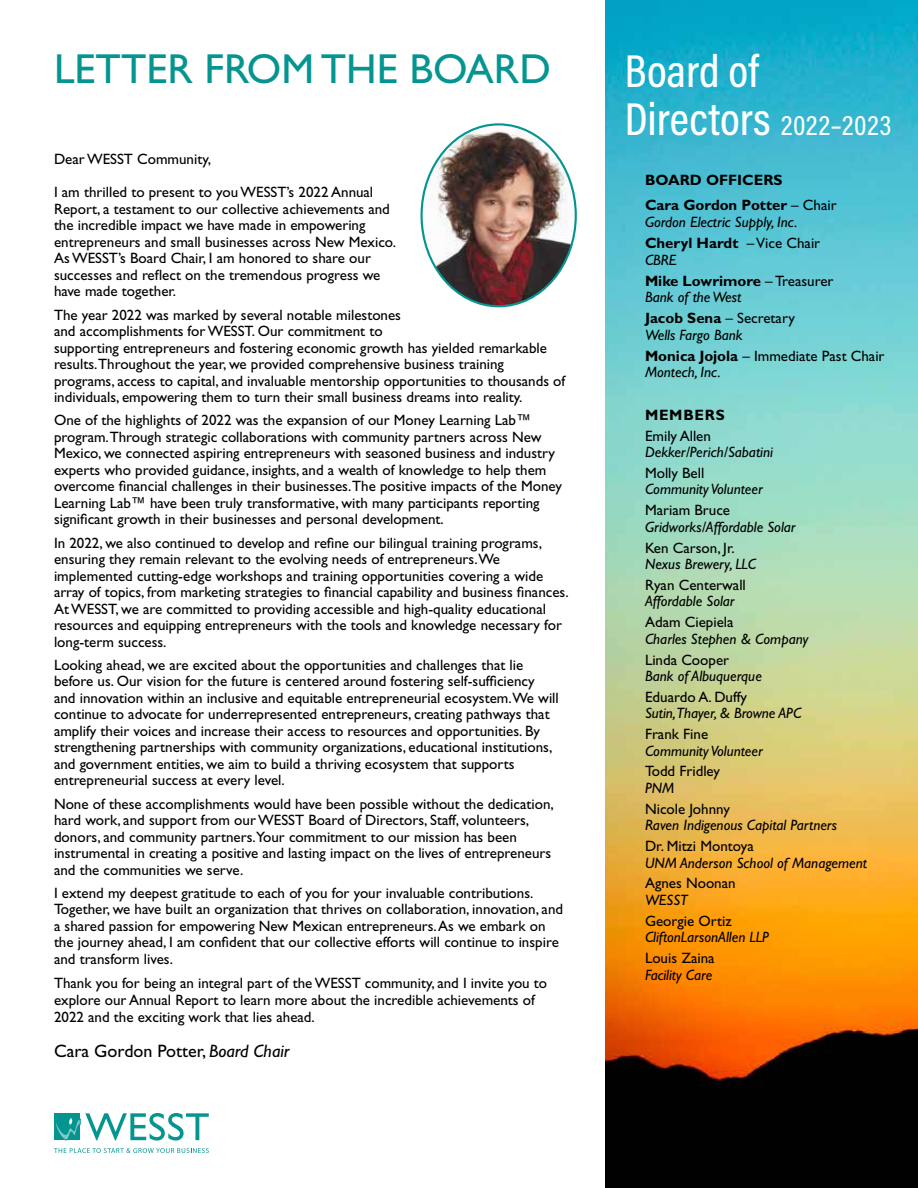
<style>
.page{position:relative;width:918px;height:1188px;background:#fff}
.page>*{position:absolute;margin:0;border:0;box-sizing:border-box;transform-origin:0 0}
.t1{font:500 46.5px/48px "Acumin Pro Cond";color:#fff}
.t2{font:42px "Gill Sans";color:#049591}
.t3{font:18px "Gill Sans";color:#000}
.t4{font:15px/16.5px "Gill Sans";color:#000}
.t5{font:italic 15px/21.1px "Gill Sans";color:#000}
.t6{font:700 15px/25.5px "Gill Sans";color:#000}
.t7{font:700 15px "Gill Sans";letter-spacing:.05em;color:#000}
.s1{font-size:28.5px}
.s2{font-weight:400}
.s3{font-weight:700;font-style:normal}
.s4{font-style:normal}
.s5{font-weight:400;font-style:italic}
.s6{font-style:italic}
.s7{font-weight:700}
</style>
<div class="page">
<svg style="left:54px;top:1148px;width:155px;height:5px"></svg>
<svg style="left:55px;top:1113px;width:154px;height:28px"></svg>
<img style="left:422px;top:126px;width:154px;height:180px">
<img style="left:605px;top:0;width:313px;height:1188px">
<h2 class="t2" style="left:54px;top:45px;width:498px">LETTER FROM THE BOARD</h2>
<h1 class="t1" style="left:625px;top:46px;width:268px">Board of<br>Directors <span class="s1">2022–2023</span></h1>
<p class="t6" style="left:645px;top:167px;width:193px">BOARD OFFICERS<br>Cara Gordon Potter <span class="s2">– Chair</span></p>
<p class="t5" style="left:645px;top:211px;width:177px">Gordon Electric Supply, Inc.<br><span class="s3">Cheryl Hardt</span> <span class="s4">– Vice Chair</span></p>
<p class="t6" style="left:645px;top:249px;width:190px;line-height:21.1px"><span class="s5">CBRE<br></span>Mike Lowrimore <span class="s2">– Treasurer</span></p>
<p class="t5" style="left:645px;top:286px;width:151px">Bank of the West<br><span class="s3">Jacob Sena</span> <span class="s4">– Secretary</span></p>
<p class="t4" style="left:645px;top:324px;width:241px;line-height:21.1px"><span class="s6">Wells Fargo Bank<br></span><span class="s7">Monica Jojola</span> – Immediate Past Chair</p>
<p class="t5" style="left:645px;top:362px;width:77px">Montech, Inc.</p>
<p class="t7" style="left:645px;top:406px;width:81px">MEMBERS</p>
<p class="t4" style="left:645px;top:427px;width:67px">Emily Allen</p>
<p class="t5" style="left:645px;top:441px;width:129px">Dekker/Perich/Sabatini</p>
<p class="t4" style="left:645px;top:465px;width:61px">Molly Bell</p>
<p class="t5" style="left:645px;top:479px;width:119px">Community Volunteer</p>
<p class="t4" style="left:645px;top:502px;width:87px">Mariam Bruce</p>
<p class="t5" style="left:645px;top:516px;width:152px">Gridworks/Affordable Solar</p>
<p class="t4" style="left:645px;top:539px;width:91px">Ken Carson, Jr.</p>
<p class="t5" style="left:645px;top:553px;width:113px">Nexus Brewery, LLC</p>
<p class="t4" style="left:645px;top:577px;width:102px">Ryan Centerwall</p>
<p class="t5" style="left:645px;top:591px;width:91px">Affordable Solar</p>
<p class="t4" style="left:645px;top:614px;width:90px">Adam Ciepiela</p>
<p class="t5" style="left:645px;top:628px;width:165px">Charles Stephen &amp; Company</p>
<p class="t4" style="left:645px;top:651px;width:86px">Linda Cooper</p>
<p class="t5" style="left:645px;top:665px;width:118px">Bank of Albuquerque</p>
<p class="t4" style="left:645px;top:688px;width:104px">Eduardo A. Duffy</p>
<p class="t5" style="left:645px;top:703px;width:158px">Sutin,Thayer, &amp; Browne APC</p>
<p class="t4" style="left:645px;top:726px;width:65px">Frank Fine</p>
<p class="t5" style="left:645px;top:740px;width:119px">Community Volunteer</p>
<p class="t4" style="left:645px;top:763px;width:77px">Todd Fridley</p>
<p class="t5" style="left:645px;top:777px;width:31px">PNM</p>
<p class="t4" style="left:645px;top:800px;width:86px">Nicole Johnny</p>
<p class="t5" style="left:645px;top:815px;width:194px">Raven Indigenous Capital Partners</p>
<p class="t4" style="left:645px;top:838px;width:110px">Dr. Mitzi Montoya</p>
<p class="t5" style="left:645px;top:852px;width:224px">UNM Anderson School of Management</p>
<p class="t4" style="left:645px;top:875px;width:92px">Agnes Noonan</p>
<p class="t5" style="left:645px;top:889px;width:44px">WESST</p>
<p class="t4" style="left:645px;top:912px;width:88px">Georgie Ortiz</p>
<p class="t5" style="left:645px;top:927px;width:125px">CliftonLarsonAllen LLP</p>
<p class="t4" style="left:645px;top:950px;width:71px">Louis Zaina</p>
<p class="t5" style="left:645px;top:964px;width:69px">Facility Care</p>
<p class="t4" style="left:54px;top:151px;width:158px">Dear WESST Community,</p>
<p class="t4" style="left:54px;top:184px;width:344px">I am thrilled to present to you WESST’s 2022 Annual Report, a testament to our collective achievements and the incredible impact we have made in empowering entrepreneurs and small businesses across New Mexico.<br>As WESST’s Board Chair, I am honored to share our successes and reflect on the tremendous progress we have made together.</p>
<p class="t4" style="left:54px;top:306px;width:513px">The year 2022 was marked by several notable milestones<br>and accomplishments for WESST. Our commitment to<br>supporting entrepreneurs and fostering economic growth has yielded remarkable results.Throughout the year, we provided comprehensive business training programs, access to capital, and invaluable mentorship opportunities to thousands of individuals, empowering them to turn their small business dreams into reality.</p>
<p class="t4" style="left:54px;top:412px;width:510px">One of the highlights of 2022 was the expansion of our Money Learning Lab™ program.Through strategic collaborations with community partners across New Mexico, we connected aspiring entrepreneurs with seasoned business and industry experts who provided guidance, insights, and a wealth of knowledge to help them overcome financial challenges in their businesses.The positive impacts of the Money Learning Lab™ have been truly transformative, with many participants reporting significant growth in their businesses and personal development.</p>
<p class="t4" style="left:54px;top:534px;width:516px">In 2022, we also continued to develop and refine our bilingual training programs, ensuring they remain relevant to the evolving needs of entrepreneurs.We implemented cutting-edge workshops and training opportunities covering a wide array of topics, from marketing strategies to financial capability and business finances.<br>At WESST, we are committed to providing accessible and high-quality educational resources and equipping entrepreneurs with the tools and knowledge necessary for long-term success.</p>
<p class="t4" style="left:54px;top:657px;width:506px">Looking ahead, we are excited about the opportunities and challenges that lie before us. Our vision for the future is centered around fostering self-sufficiency and innovation within an inclusive and equitable entrepreneurial ecosystem.We will continue to advocate for underrepresented entrepreneurs, creating pathways that amplify their voices and increase their access to resources and opportunities. By strengthening partnerships with community organizations, educational institutions, and government entities, we aim to build a thriving ecosystem that supports entrepreneurial success at every level.</p>
<p class="t4" style="left:54px;top:795px;width:501px">None of these accomplishments would have been possible without the dedication, hard work, and support from our WESST Board of Directors, Staff, volunteers, donors, and community partners.Your commitment to our mission has been instrumental in creating a positive and lasting impact on the lives of entrepreneurs and the communities we serve.</p>
<p class="t4" style="left:54px;top:885px;width:511px">I extend my deepest gratitude to each of you for your invaluable contributions.<br>Together, we have built an organization that thrives on collaboration, innovation, and a shared passion for empowering New Mexican entrepreneurs. As we embark on the journey ahead, I am confident that our collective efforts will continue to inspire and transform lives.</p>
<p class="t4" style="left:54px;top:974px;width:495px;line-height:17.2px">Thank you for being an integral part of the WESST community, and I invite you to explore our Annual Report to learn more about the incredible achievements of<br>2022 and the exciting work that lies ahead.</p>
<p class="t3" style="left:54px;top:1041px;width:237px">Cara Gordon Potter, <span class="s6">Board Chair</span></p>
</div>
